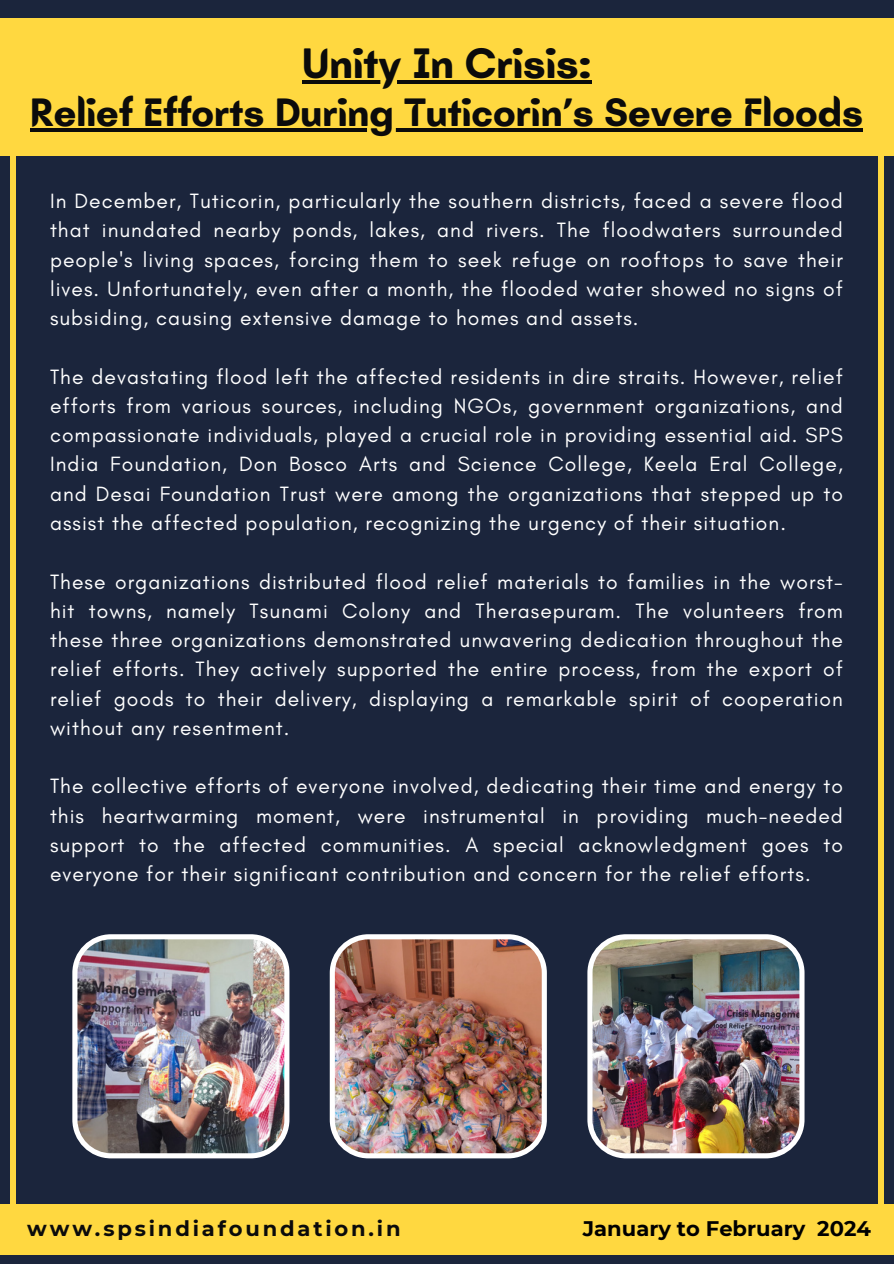
<style>
.page{position:relative;width:894px;height:1264px;background:#fff}
.page>*{position:absolute;margin:0;border:0;box-sizing:border-box;transform-origin:0 0}
.t1{font:700 43.5px "Batangas";color:#0b0b0b}
.t2{font:700 40.5px "Batangas";color:#0b0b0b}
.t3{font:21px/29.2px "Glacial Indifference";letter-spacing:.05em;color:#fff;text-align:justify}
.t4{font:700 21px "Montserrat";letter-spacing:.135em;color:#0b0b0b}
.t5{font:700 21px "Montserrat";color:#000}
</style>
<div class="page">
<div style="left:0;top:0;width:893px;height:1263px;background:#1b253c"></div>
<div style="left:0;top:1204px;width:893px;height:50px;background:#ffd840"></div>
<div style="left:10px;top:43px;width:6px;height:1161px;background:#ffd840"></div>
<div style="left:877px;top:43px;width:6px;height:1161px;background:#ffd840"></div>
<div style="left:0;top:18px;width:893px;height:137px;background:#ffd840"></div>
<img style="left:72px;top:934px;width:217px;height:224px">
<img style="left:587px;top:934px;width:217px;height:224px">
<img style="left:329px;top:934px;width:217px;height:224px">
<hr style="left:302px;top:80px;width:289px;height:3px;background:#0b0b0b">
<hr style="left:30px;top:128px;width:833px;height:4px;background:#0b0b0b">
<h2 class="t1" style="left:302px;top:37px;width:290px">Unity In Crisis:</h2>
<h2 class="t2" style="left:30px;top:88px;width:834px">Relief Efforts During Tuticorin’s Severe Floods</h2>
<h1 class="t3" style="left:50px;top:186px;width:794px">In December, Tuticorin, particularly the southern districts, faced a severe flood that inundated nearby ponds, lakes, and rivers. The floodwaters surrounded people's living spaces, forcing them to seek refuge on rooftops to save their lives. Unfortunately, even after a month, the flooded water showed no signs of subsiding, causing extensive damage to homes and assets.</h1>
<p class="t3" style="left:50px;top:361px;width:794px">The devastating flood left the affected residents in dire straits. However, relief efforts from various sources, including NGOs, government organizations, and compassionate individuals, played a crucial role in providing essential aid. SPS India Foundation, Don Bosco Arts and Science College, Keela Eral College, and Desai Foundation Trust were among the organizations that stepped up to assist the affected population, recognizing the urgency of their situation.</p>
<p class="t3" style="left:50px;top:566px;width:794px">These organizations distributed flood relief materials to families in the worst&shy;hit towns, namely Tsunami Colony and Therasepuram. The volunteers from these three organizations demonstrated unwavering dedication throughout the relief efforts. They actively supported the entire process, from the export of relief goods to their delivery, displaying a remarkable spirit of cooperation without any resentment.</p>
<p class="t3" style="left:50px;top:771px;width:794px">The collective efforts of everyone involved, dedicating their time and energy to this heartwarming moment, were instrumental in providing much-needed support to the affected communities. A special acknowledgment goes to everyone for their significant contribution and concern for the relief efforts.</p>
<p class="t4" style="left:27px;top:1215px;width:375px">www.spsindiafoundation.in</p>
<h2 class="t5" style="left:582px;top:1215px;width:289px">January to February 2024</h2>
</div>
